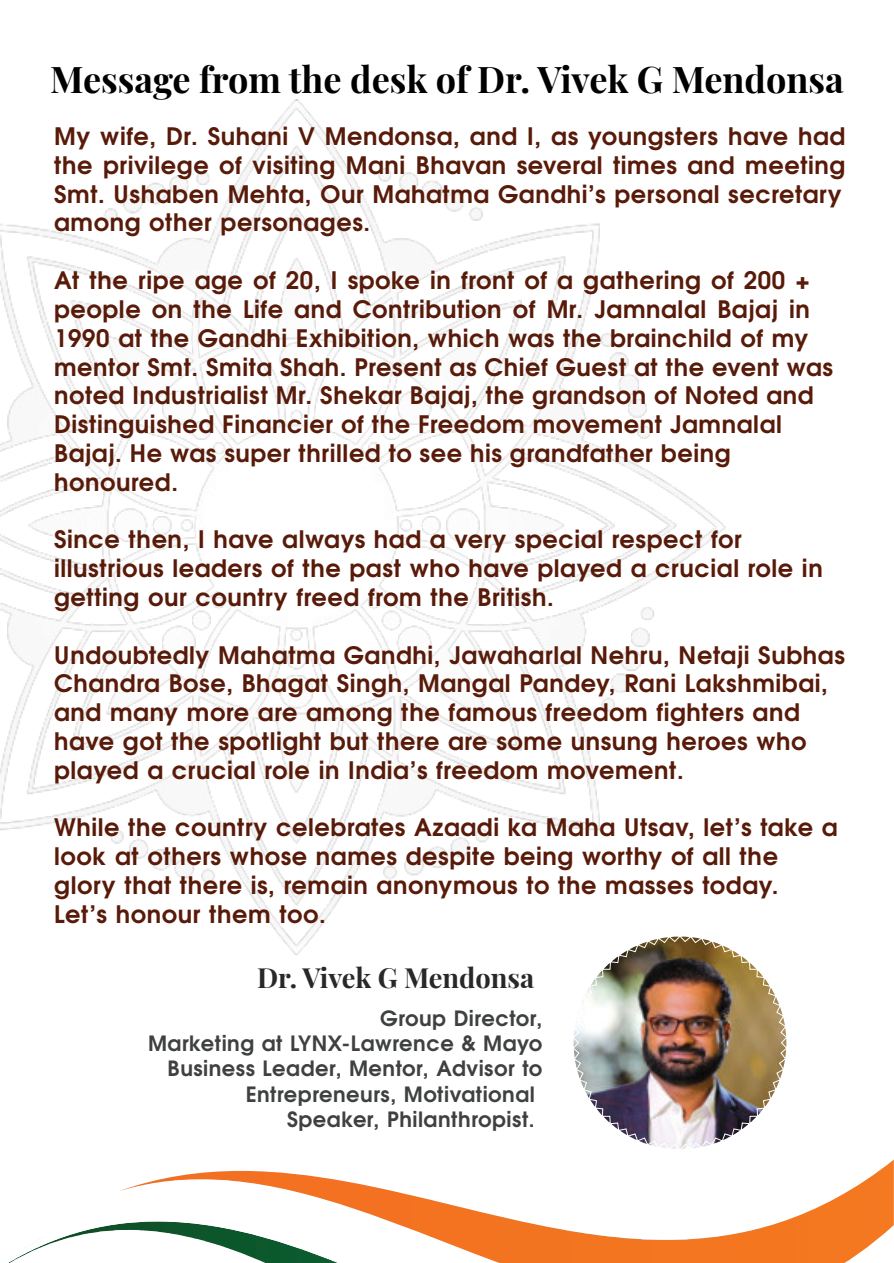
<style>
.page{position:relative;width:894px;height:1263px;background:#fff}
.page>*{position:absolute;margin:0;border:0;box-sizing:border-box;transform-origin:0 0}
.t1{font:700 36px "Playfair Display";color:#000}
.t2{font:700 27.15px "Playfair Display";color:#272827}
.t3{font:700 24px/28.8px "Te X Gyre Adventor";letter-spacing:.025em;color:#581a09}
.t4{font:700 21px "Te X Gyre Adventor";letter-spacing:.025em;color:#3e4140}
</style>
<div class="page">
<img style="left:0;top:99px;width:725px;height:856px">
<img style="left:573px;top:936px;width:213px;height:213px;border-radius:50%">
<svg style="left:755px;top:969px;width:32px;height:132px"></svg>
<div style="left:748px;top:962px;width:8px;height:8px;border:1px solid #fff"></div>
<svg style="left:609px;top:931px;width:140px;height:33px"></svg>
<div style="left:602px;top:962px;width:8px;height:8px;border:1px solid #fff"></div>
<svg style="left:573px;top:969px;width:30px;height:132px"></svg>
<svg style="left:591px;top:1101px;width:178px;height:48px"></svg>
<img style="left:120px;top:1160px;width:773px;height:103px">
<svg style="left:8px;top:1208px;width:380px;height:55px"></svg>
<h1 class="t1" style="left:50px;top:54px;width:794px">Message from the desk of Dr. Vivek G Mendonsa</h1>
<p class="t3" style="left:54px;top:123px;width:792px">My wife, Dr. Suhani V Mendonsa, and I, as youngsters have had the privilege of visiting Mani Bhavan several times and meeting Smt. Ushaben Mehta, Our Mahatma Gandhi’s personal secretary among other personages.</p>
<p class="t3" style="left:54px;top:267px;width:780px">At the ripe age of 20, I spoke in front of a gathering of 200 + people on the Life and Contribution of Mr. Jamnalal Bajaj in 1990 at the Gandhi Exhibition, which was the brainchild of my mentor Smt. Smita Shah. Present as Chief Guest at the event was noted Industrialist Mr. Shekar Bajaj, the grandson of Noted and Distinguished Financier of the Freedom movement Jamnalal Bajaj. He was super thrilled to see his grandfather being honoured.</p>
<p class="t3" style="left:54px;top:526px;width:769px">Since then, I have always had a very special respect for illustrious leaders of the past who have played a crucial role in getting our country freed from the British.</p>
<p class="t3" style="left:54px;top:642px;width:792px">Undoubtedly Mahatma Gandhi, Jawaharlal Nehru, Netaji Subhas Chandra Bose, Bhagat Singh, Mangal Pandey, Rani Lakshmibai, and many more are among the famous freedom fighters and have got the spotlight but there are some unsung heroes who played a crucial role in India’s freedom movement.</p>
<p class="t3" style="left:54px;top:814px;width:784px">While the country celebrates Azaadi ka Maha Utsav, let’s take a look at others whose names despite being worthy of all the glory that there is, remain anonymous to the masses today.<br>Let’s honour them too.</p>
<p class="t2" style="left:257px;top:959px;width:278px">Dr. Vivek G Mendonsa</p>
<p class="t4" style="left:380px;top:1009px;width:164px">Group Director,</p>
<p class="t4" style="left:148px;top:1034px;width:395px">Marketing at LYNX-Lawrence &amp; Mayo</p>
<p class="t4" style="left:167px;top:1059px;width:376px">Business Leader, Mentor, Advisor to</p>
<p class="t4" style="left:245px;top:1084px;width:290px">Entrepreneurs, Motivational</p>
<p class="t4" style="left:287px;top:1110px;width:249px">Speaker, Philanthropist.</p>
</div>
